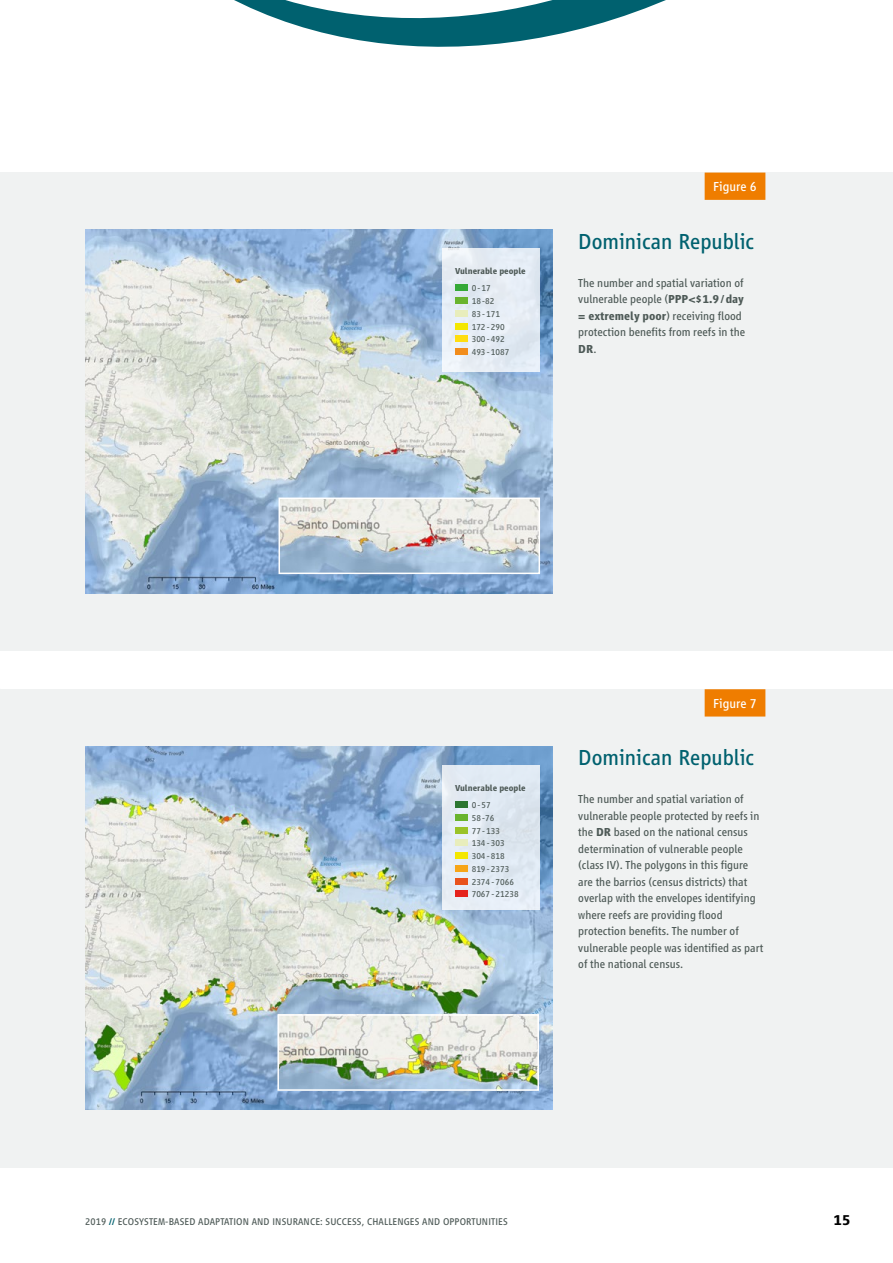
<style>
.page{position:relative;width:893px;height:1263px;background:#fff}
.page>*{position:absolute;margin:0;border:0;box-sizing:border-box;transform-origin:0 0}
.t1{font:22.5px "Vialog LT Pro";color:#00616f}
.t2{font:700 15px "Vialog LT Pro";color:#000}
.t3{font:13.5px "Vialog LT Pro";color:#fff}
.t4{font:12px/16.5px "Vialog LT Pro";color:#4e5a57}
.t5{font:10.2px "Vialog LT Pro";letter-spacing:.01em;color:#4e5a57}
.t6{font:9px/12.8px "Vialog LT Pro";color:#4e5a57}
.t7{font:700 9px "Vialog LT Pro";color:#4e5a57}
.s1{font-weight:700}
.s2{font-weight:700;color:#00616f}
</style>
<div class="page">
<div style="left:0;top:172px;width:893px;height:479px;background:#f0f2f2"></div>
<div style="left:705px;top:173px;width:60px;height:27px;background:#ef7d00"></div>
<img style="left:85px;top:230px;width:468px;height:363px">
<div style="left:0;top:689px;width:893px;height:478px;background:#f0f2f2"></div>
<div style="left:705px;top:689px;width:60px;height:27px;background:#ef7d00"></div>
<img style="left:85px;top:746px;width:468px;height:364px">
<div style="left:442px;top:249px;width:98px;height:123px;background:#e5ecf4"></div>
<div style="left:455px;top:284px;width:13px;height:7px;background:#35a936"></div>
<div style="left:455px;top:297px;width:13px;height:7px;background:#69b42e"></div>
<div style="left:455px;top:310px;width:13px;height:7px;background:#e8edbc"></div>
<div style="left:455px;top:323px;width:13px;height:7px;background:#f4e700"></div>
<div style="left:455px;top:335px;width:13px;height:7px;background:#ffdd0e"></div>
<div style="left:455px;top:348px;width:13px;height:7px;background:#f28d1c"></div>
<div style="left:442px;top:765px;width:98px;height:145px;background:#e2eaf4"></div>
<div style="left:455px;top:801px;width:13px;height:7px;background:#2c7631"></div>
<div style="left:455px;top:814px;width:13px;height:7px;background:#69b42e"></div>
<div style="left:455px;top:827px;width:13px;height:6px;background:#9ac328"></div>
<div style="left:455px;top:839px;width:13px;height:7px;background:#e8edbc"></div>
<div style="left:455px;top:852px;width:13px;height:7px;background:#f4e700"></div>
<div style="left:455px;top:865px;width:13px;height:7px;background:#f7a517"></div>
<div style="left:455px;top:878px;width:13px;height:6px;background:#e9531d"></div>
<div style="left:455px;top:890px;width:13px;height:7px;background:#e5231d"></div>
<img style="left:280px;top:1017px;width:256px;height:71px">
<div style="left:277px;top:1014px;width:262px;height:77px;border:2px solid #fff"></div>
<img style="left:282px;top:500px;width:255px;height:71px">
<div style="left:279px;top:497px;width:261px;height:77px;border:2px solid #fff"></div>
<svg style="left:234px;top:0;width:432px;height:47px"></svg>
<p class="t7" style="left:455px;top:266px;width:72px">Vulnerable people</p>
<p class="t6" style="left:472px;top:282px;width:39px">0-17<br>18-82<br>83-171<br>172-290<br>300-492<br>493-1087</p>
<p class="t3" style="left:713px;top:179px;width:45px">Figure 6</p>
<h1 class="t1" style="left:578px;top:229px;width:178px">Dominican Republic</h1>
<p class="t4" style="left:578px;top:274px;width:169px">The number and spatial variation of vulnerable people (<span class="s1">PPP&lt;$1.9/day = extremely poor</span>) receiving flood protection benefits from reefs in the<br><span class="s1">DR</span>.</p>
<p class="t7" style="left:455px;top:783px;width:72px">Vulnerable people</p>
<p class="t6" style="left:472px;top:799px;width:48px">0-57<br>58-76<br>77-133<br>134-303<br>304-818<br>819-2373<br>2374-7066<br>7067-21238</p>
<p class="t3" style="left:713px;top:696px;width:45px">Figure 7</p>
<h1 class="t1" style="left:578px;top:745px;width:178px">Dominican Republic</h1>
<p class="t4" style="left:578px;top:791px;width:186px">The number and spatial variation of vulnerable people protected by reefs in the <span class="s1">DR</span> based on the national census determination of vulnerable people (class IV). The polygons in this figure are the barrios (census districts) that overlap with the envelopes identifying where reefs are providing flood protection benefits. The number of vulnerable people was identified as part of the national census.</p>
<p class="t5" style="left:85px;top:1216px;width:424px">2019 <span class="s2">//</span> ECOSYSTEM-BASED ADAPTATION AND INSURANCE: SUCCESS, CHALLENGES AND OPPORTUNITIES</p>
<p class="t2" style="left:833px;top:1211px;width:18px">15</p>
</div>
